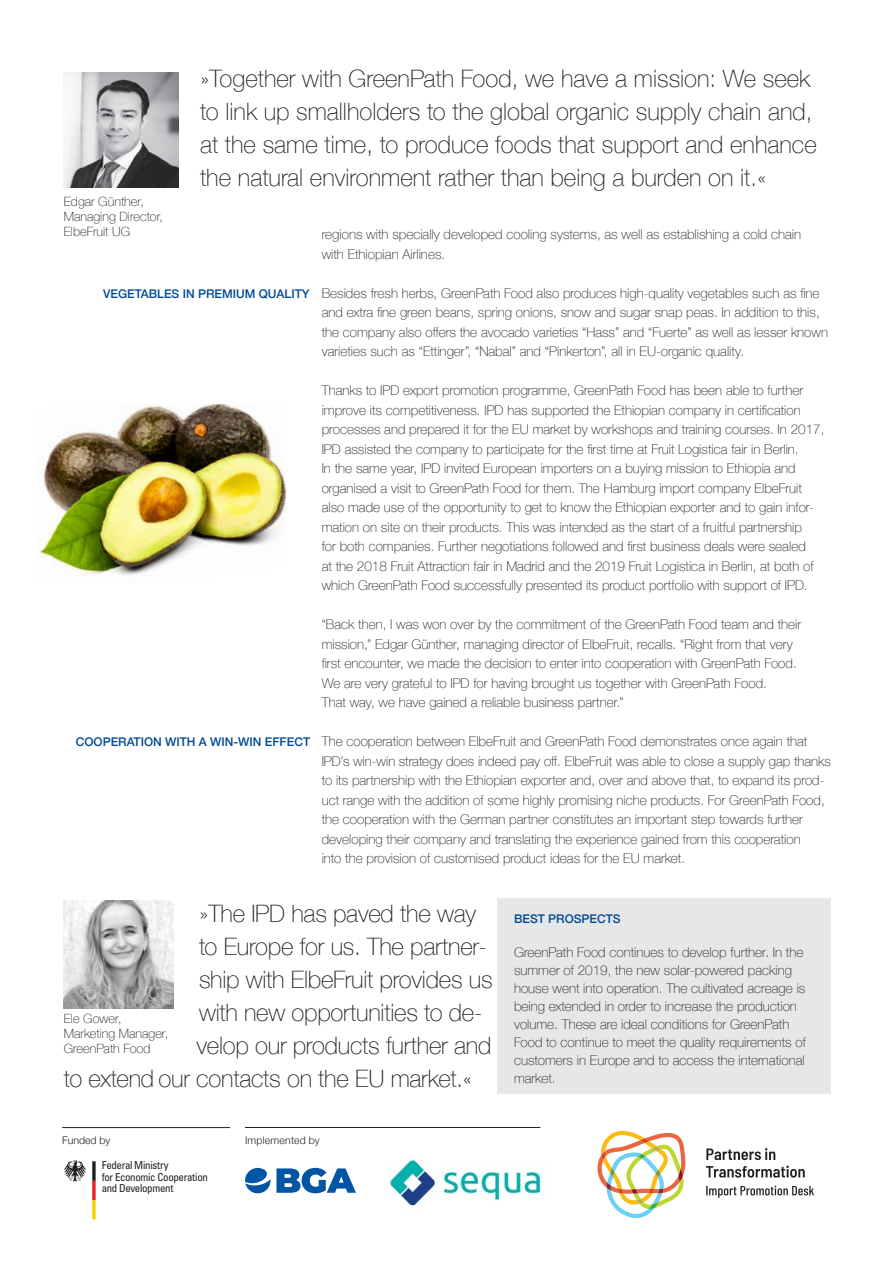
<style>
.page{position:relative;width:893px;height:1263px;background:#fff}
.page>*{position:absolute;margin:0;border:0;box-sizing:border-box;transform-origin:0 0}
.t1{font:100 24px/33px "Helvetica Neue";color:#231f20}
.t2{font:100 13.5px/19.5px "Helvetica Neue";color:#231f20}
.t3{font:100 12.75px/15px "Helvetica Neue";color:#231f20}
.t4{font:500 12px "Helvetica Neue";color:#014b94}
.t5{font:condensed 10.95px/11.7px "Univers";letter-spacing:-.03em;color:#231f20}
.t6{font:300 10.5px "Helvetica Neue";letter-spacing:.01em;color:#231f20}
</style>
<div class="page">
<img style="left:64px;top:72px;width:115px;height:115px">
<img style="left:39px;top:404px;width:248px;height:171px">
<div style="left:497px;top:898px;width:334px;height:196px;background:#e6e7e9"></div>
<img style="left:64px;top:900px;width:109px;height:108px">
<svg style="left:597px;top:1130px;width:89px;height:88px"></svg>
<svg style="left:706px;top:1148px;width:69px;height:12px"></svg>
<svg style="left:706px;top:1166px;width:99px;height:11px"></svg>
<svg style="left:706px;top:1186px;width:108px;height:12px"></svg>
<hr style="left:62px;top:1127px;width:168px;height:1px;background:#231f20">
<hr style="left:245px;top:1127px;width:295px;height:1px;background:#231f20">
<svg style="left:64px;top:1160px;width:22px;height:21px"></svg>
<svg style="left:92px;top:1161px;width:4px;height:58px"></svg>
<img style="left:389px;top:1159px;width:152px;height:47px">
<svg style="left:245px;top:1168px;width:25px;height:25px"></svg>
<svg style="left:276px;top:1168px;width:80px;height:25px"></svg>
<h1 class="t1" style="left:200px;top:61px;width:618px">»Together with GreenPath Food, we have a mission: We seek to link up smallholders to the global organic supply chain and, at the same time, to produce foods that support and enhance the natural environment rather than being a burden on it.«</h1>
<p class="t3" style="left:64px;top:193px;width:101px">Edgar Günther,<br>Managing Director,<br>ElbeFruit UG</p>
<p class="t4" style="left:103px;top:284px;width:208px">VEGETABLES IN PREMIUM QUALITY</p>
<p class="t4" style="left:76px;top:732px;width:236px">COOPERATION WITH A WIN-WIN EFFECT</p>
<p class="t2" style="left:322px;top:224px;width:481px">regions with specially developed cooling systems, as well as establishing a cold chain with Ethiopian Airlines.</p>
<p class="t2" style="left:322px;top:283px;width:508px">Besides fresh herbs, GreenPath Food also produces high-quality vegetables such as fine and extra fine green beans, spring onions, snow and sugar snap peas. In addition to this, the company also offers the avocado varieties “Hass” and “Fuerte” as well as lesser known varieties such as “Ettinger”, “Nabal” and “Pinkerton”, all in EU-organic quality.</p>
<p class="t2" style="left:322px;top:380px;width:504px">Thanks to IPD export promotion programme, GreenPath Food has been able to further improve its competitiveness. IPD has supported the Ethiopian company in certification processes and prepared it for the EU market by workshops and training courses. In 2017, IPD assisted the company to participate for the first time at Fruit Logistica fair in Berlin.<br>In the same year, IPD invited European importers on a buying mission to Ethiopia and organised a visit to GreenPath Food for them. The Hamburg import company ElbeFruit also made use of the opportunity to get to know the Ethiopian exporter and to gain infor&shy;mation on site on their products. This was intended as the start of a fruitful partnership<br>for both companies. Further negotiations followed and first business deals were sealed<br>at the 2018 Fruit Attraction fair in Madrid and the 2019 Fruit Logistica in Berlin, at both of which GreenPath Food successfully presented its product portfolio with support of IPD.</p>
<p class="t2" style="left:322px;top:614px;width:481px">“Back then, I was won over by the commitment of the GreenPath Food team and their mission,” Edgar Günther, managing director of ElbeFruit, recalls. “Right from that very first encounter, we made the decision to enter into cooperation with GreenPath Food.<br>We are very grateful to IPD for having brought us together with GreenPath Food.<br>That way, we have gained a reliable business partner.”</p>
<p class="t2" style="left:322px;top:731px;width:511px">The cooperation between ElbeFruit and GreenPath Food demonstrates once again that IPD’s win-win strategy does indeed pay off. ElbeFruit was able to close a supply gap thanks to its partnership with the Ethiopian exporter and, over and above that, to expand its prod&shy;uct range with the addition of some highly promising niche products. For GreenPath Food, the cooperation with the German partner constitutes an important step towards further developing their company and translating the experience gained from this cooperation<br>into the provision of customised product ideas for the EU market.</p>
<h1 class="t1" style="left:199px;top:896px;width:279px">»The IPD has paved the way</h1>
<h1 class="t1" style="left:199px;top:929px;width:289px">to Europe for us. The partner-</h1>
<h1 class="t1" style="left:199px;top:962px;width:295px">ship with ElbeFruit provides us</h1>
<h1 class="t1" style="left:199px;top:995px;width:285px">with new opportunities to de-</h1>
<h1 class="t1" style="left:197px;top:1028px;width:296px">velop our products further and</h1>
<h1 class="t1" style="left:64px;top:1061px;width:410px">to extend our contacts on the EU market.«</h1>
<p class="t3" style="left:64px;top:1010px;width:106px">Ele Gower,<br>Marketing Manager,<br>GreenPath Food</p>
<p class="t6" style="left:62px;top:1132px;width:50px">Funded by</p>
<p class="t6" style="left:245px;top:1132px;width:76px">Implemented by</p>
<p class="t5" style="left:102px;top:1159px;width:108px">Federal Ministry<br>for Economic Cooperation and Development</p>
<p class="t4" style="left:514px;top:909px;width:108px">BEST PROSPECTS</p>
<p class="t2" style="left:514px;top:943px;width:294px;line-height:18px">GreenPath Food continues to develop further. In the summer of 2019, the new solar-powered packing house went into operation. The cultivated acreage is being extended in order to increase the production volume. These are ideal conditions for GreenPath Food to continue to meet the quality requirements of customers in Europe and to access the international market.</p>
</div>
